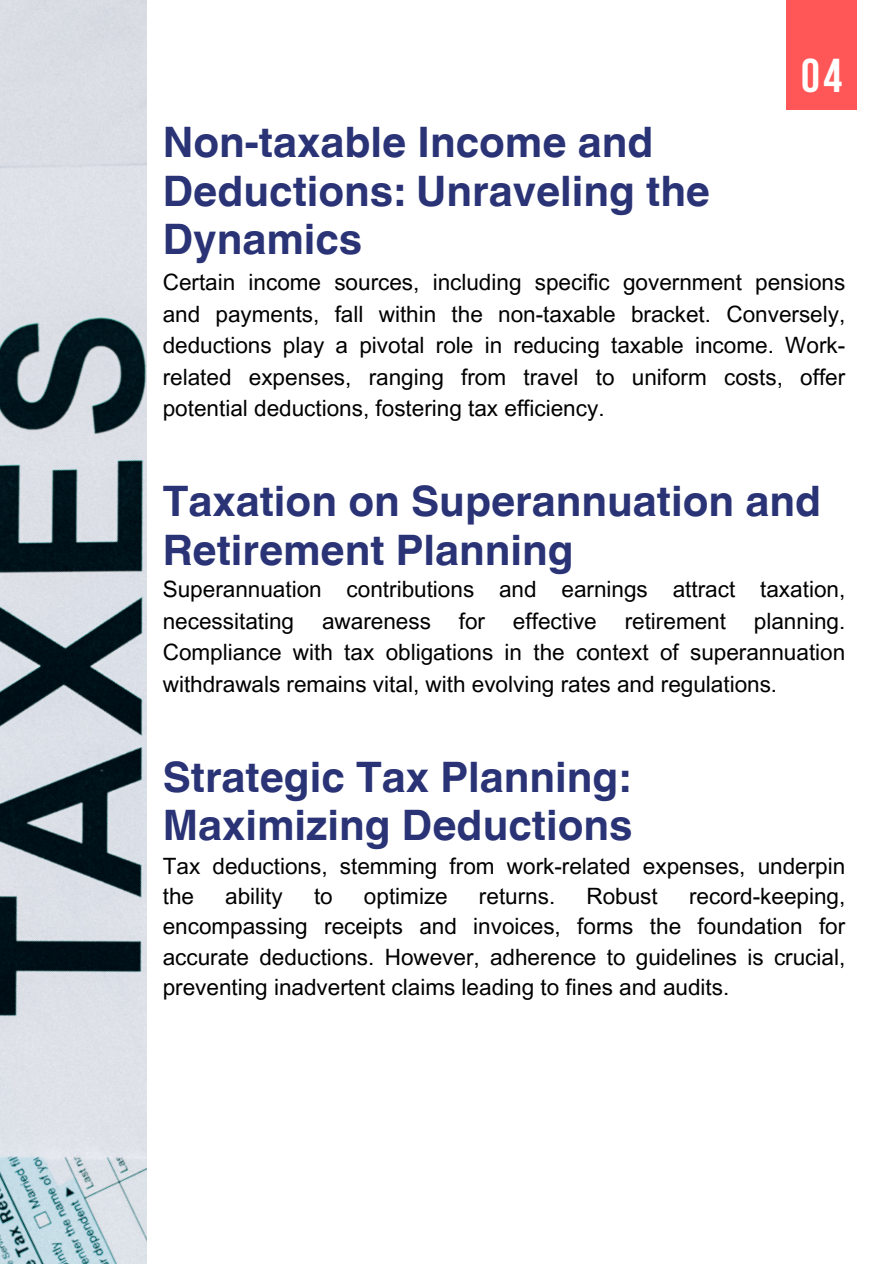
<style>
.page{position:relative;width:894px;height:1264px;background:#fff}
.page>*{position:absolute;margin:0;border:0;box-sizing:border-box;transform-origin:0 0}
.t1{font:700 47.25px "Bebas Neue";color:#fff}
.t2{font:700 42px/48.3px "Helvetica World";color:#293375}
.t3{font:22.5px/31.5px "Arial MT Pro";color:#000;text-align:justify}
</style>
<div class="page">
<div style="left:786px;top:0;width:70px;height:109px;background:#ff5757"></div>
<img style="left:0;top:0;width:146px;height:1263px">
<p class="t1" style="left:800px;top:56px;width:43px">04</p>
<h1 class="t2" style="left:163px;top:114px;width:548px">Non-taxable Income and<br>Deductions: Unraveling the<br>Dynamics</h1>
<p class="t3" style="left:163px;top:269px;width:683px">Certain income sources, including specific government pensions and payments, fall within the non-taxable bracket. Conversely, deductions play a pivotal role in reducing taxable income. Work&shy;related expenses, ranging from travel to uniform costs, offer potential deductions, fostering tax efficiency.</p>
<h1 class="t2" style="left:163px;top:473px;width:659px">Taxation on Superannuation and<br>Retirement Planning</h1>
<p class="t3" style="left:163px;top:576px;width:683px">Superannuation contributions and earnings attract taxation, necessitating awareness for effective retirement planning.<br>Compliance with tax obligations in the context of superannuation withdrawals remains vital, with evolving rates and regulations.</p>
<h1 class="t2" style="left:163px;top:748px;width:471px">Strategic Tax Planning:<br>Maximizing Deductions</h1>
<p class="t3" style="left:163px;top:853px;width:683px;line-height:30.3px">Tax deductions, stemming from work-related expenses, underpin the</p>
<p class="t3" style="left:163px;top:883px;width:683px;line-height:30.3px;text-indent:526px">record-keeping, encompassing receipts and invoices, forms the foundation for accurate deductions. However, adherence to guidelines is crucial, preventing inadvertent claims leading to fines and audits.</p>
<p class="t3" style="left:225px;top:883px;width:59px">ability</p>
<p class="t3" style="left:314px;top:883px;width:20px">to</p>
<p class="t3" style="left:364px;top:883px;width:85px">optimize</p>
<p class="t3" style="left:479px;top:883px;width:78px">returns.</p>
<p class="t3" style="left:586px;top:883px;width:73px">Robust</p>
</div>
